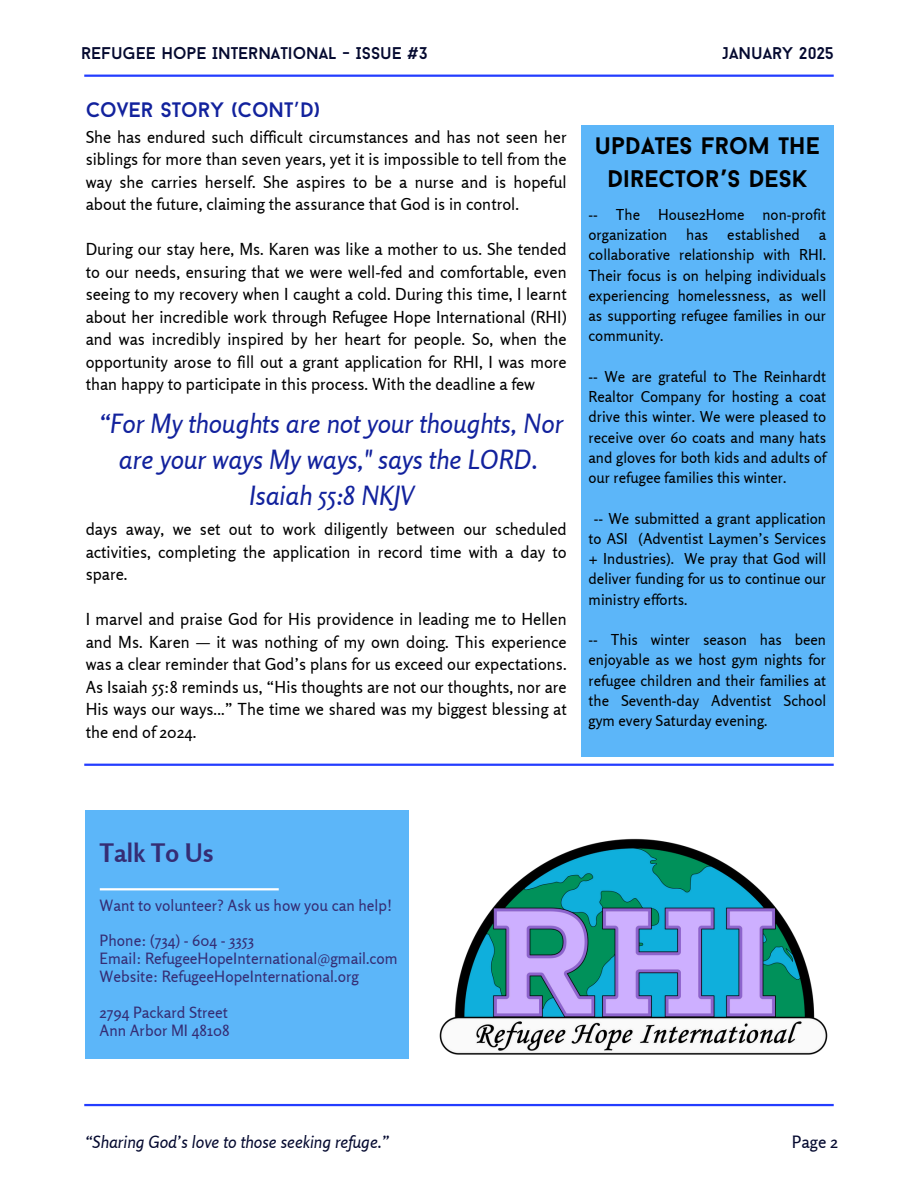
<style>
.page{position:relative;width:918px;height:1188px;background:#fff}
.page>*{position:absolute;margin:0;border:0;box-sizing:border-box;transform-origin:0 0}
.t1{font:italic 26.4px/36px "Rosario";color:#12229d;text-align:center}
.t2{font:700 25.35px "Rosario";color:#352d74}
.t3{font:700 24px/32.7px "Baron Neue";color:#000;text-align:center}
.t4{font:20.85px "Baron Neue";color:#12229d}
.t5{font:16.95px "Baron Neue";color:#050a30}
.t6{font:italic 16.95px "Rosario";color:#050a30}
.t7{font:16.95px "Rosario";color:#050a30}
.t8{font:16.5px/22.5px "Rosario";color:#000;text-align:justify}
.t9{font:15.45px/18px "Rosario";color:#352d74}
.t10{font:15px/20.2px "Rosario";color:#000;text-align:justify}
.s1{font-family:"Noto Sans Gurmukhi"}
</style>
<div class="page">
<hr style="left:84px;top:75px;width:750px;height:2px;background:#233dff">
<hr style="left:84px;top:1104px;width:750px;height:2px;background:#233dff">
<div style="left:86px;top:810px;width:323px;height:248px;background:#5cb6f9"></div>
<hr style="left:100px;top:888px;width:179px;height:2px;background:#fff">
<hr style="left:84px;top:764px;width:750px;height:2px;background:#233dff">
<img style="left:433px;top:838px;width:401px;height:267px">
<div style="left:581px;top:125px;width:253px;height:632px;background:#5cb6f9"></div>
<h5 class="t5" style="left:81px;top:46px;width:348px">REFUGEE HOPE INTERNATIONAL - ISSUE #3</h5>
<h5 class="t5" style="left:722px;top:46px;width:113px">JANUARY 2025</h5>
<h5 class="t4" style="left:86px;top:102px;width:236px">COVER STORY (CONT<span class="s1">’</span>D)</h5>
<h1 class="t8" style="left:86px;top:125px;width:483px">She has endured such difficult circumstances and has not seen her siblings for more than seven years, yet it is impossible to tell from the way she carries herself. She aspires to be a nurse and is hopeful about the future, claiming the assurance that God is in control.</h1>
<p class="t8" style="left:86px;top:238px;width:483px">During our stay here, Ms. Karen was like a mother to us. She tended to our needs, ensuring that we were well-fed and comfortable, even seeing to my recovery when I caught a cold. During this time, I learnt about her incredible work through Refugee Hope International (RHI) and was incredibly inspired by her heart for people. So, when the opportunity arose to fill out a grant application for RHI, I was more than happy to participate in this process. With the deadline a few</p>
<p class="t1" style="left:100px;top:405px;width:465px">“For My thoughts are not your thoughts, Nor are your ways My ways," says the LORD.<br>Isaiah 55:8 NKJV</p>
<h5 class="t8" style="left:86px;top:518px;width:483px">days away, we set out to work diligently between our scheduled activities, completing the application in record time with a day to spare.</h5>
<h5 class="t8" style="left:86px;top:608px;width:483px">I marvel and praise God for His providence in leading me to Hellen and Ms. Karen — it was nothing of my own doing. This experience was a clear reminder that God’s plans for us exceed our expectations.<br>As Isaiah 55:8 reminds us, “His thoughts are not our thoughts, nor are His ways our ways...” The time we shared was my biggest blessing at the end of 2024.</h5>
<p class="t3" style="left:595px;top:132px;width:227px">UPDATES FROM THE<br>DIRECTOR<span class="s1">’</span>S DESK</p>
<p class="t10" style="left:589px;top:204px;width:239px">-- The House2Home non-profit organization</p>
<p class="t10" style="left:686px;top:225px;width:24px">has</p>
<p class="t10" style="left:727px;top:225px;width:74px">established</p>
<p class="t10" style="left:589px;top:225px;width:239px;text-indent:230px">a collaborative relationship with RHI.<br>Their focus is on helping individuals experiencing homelessness, as well as supporting refugee families in our community.</p>
<h3 class="t10" style="left:589px;top:366px;width:239px">-- We are grateful to The Reinhardt Realtor Company for hosting a coat drive this winter. We were pleased to receive over 60 coats and many hats and gloves for both kids and adults of our refugee families this winter.</h3>
<p class="t10" style="left:589px;top:508px;width:239px;text-indent:5px">-- We submitted a grant application to ASI (Adventist Laymen’s Services + Industries). We pray that God will deliver funding for us to continue our ministry efforts.</p>
<p class="t10" style="left:589px;top:630px;width:239px">-- This winter season has been enjoyable as we host gym nights for refugee children and their families at the Seventh-day Adventist School gym every Saturday evening.</p>
<p class="t2" style="left:100px;top:837px;width:116px">Talk To Us</p>
<p class="t9" style="left:100px;top:896px;width:294px">Want to volunteer? Ask us how you can help!</p>
<h5 class="t9" style="left:100px;top:931px;width:300px">Phone: (734) - 604 - 3353<br>Email: RefugeeHopeInternational@gmail.com<br>Website: RefugeeHopeInternational.org</h5>
<h5 class="t9" style="left:100px;top:1003px;width:132px">2794 Packard Street<br>Ann Arbor MI 48108</h5>
<h2 class="t6" style="left:86px;top:1131px;width:306px">“Sharing God’s love to those seeking refuge.”</h2>
<p class="t7" style="left:792px;top:1131px;width:48px">Page 2</p>
</div>
